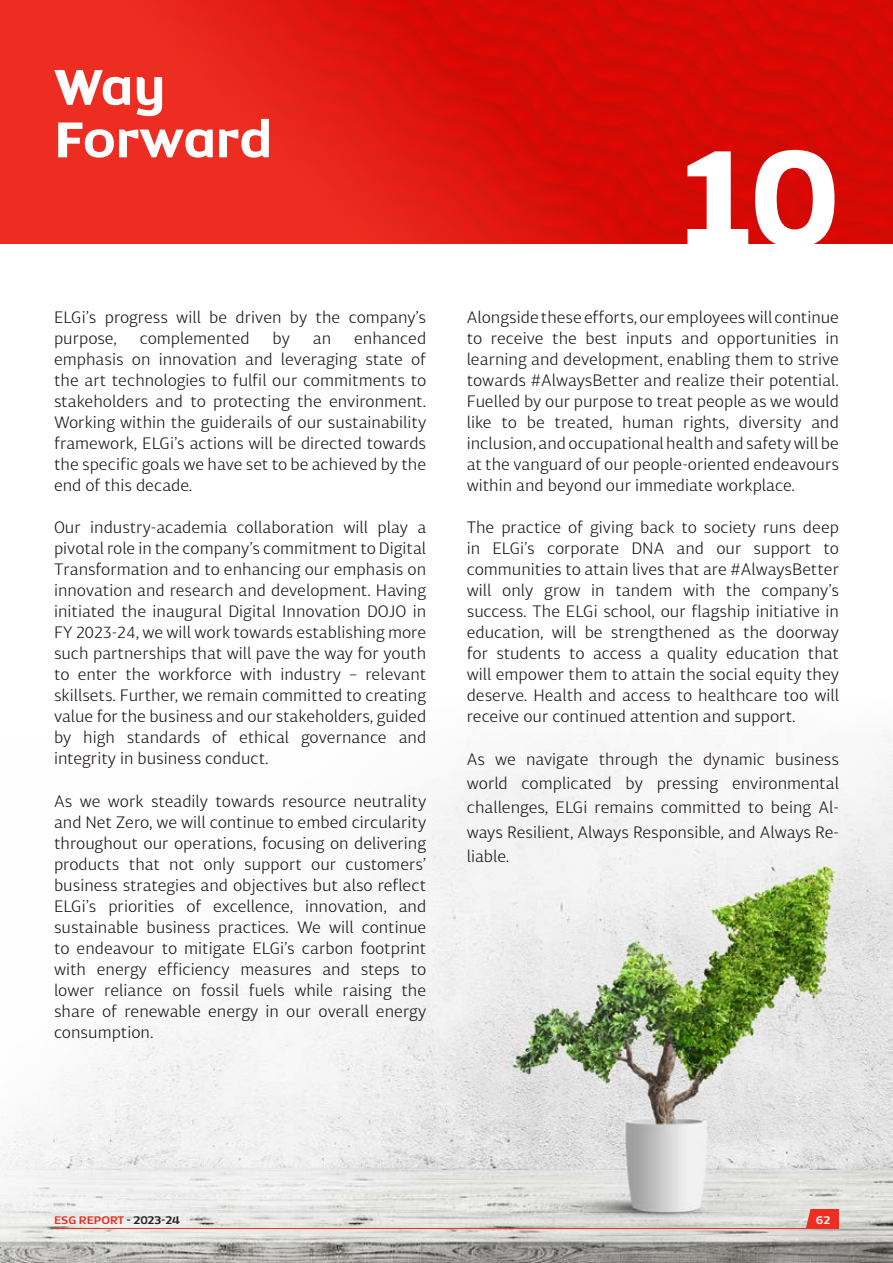
<style>
.page{position:relative;width:893px;height:1263px;background:#fff}
.page>*{position:absolute;margin:0;border:0;box-sizing:border-box;transform-origin:0 0}
.Headline{font:700 148.65px "Dynasty OT";color:#fff}
.TOC_Heading{font:700 54.3px/52.5px "Dynasty OT";color:#fff}
.Body_Paragraph{font:300 16.5px/21px "Diaria Sans Pro";color:#1a1415;text-align:justify}
.t1{font:600 12px "Dynasty OT";color:#ee2e22}
.t2{font:600 12px "Dynasty OT";color:#fff}
.s1{color:#231f20}
</style>
<div class="page">
<img style="left:0;top:720px;width:893px;height:543px">
<img style="left:0;top:0;width:893px;height:243px">
<hr style="left:54px;top:1228px;width:785px;height:1px;background:#ee2e22">
<svg style="left:806px;top:1209px;width:33px;height:19px"></svg>
<p class="TOC_Heading" style="left:54px;top:59px;width:220px">Way<br>Forward</p>
<p class="Body_Paragraph" style="left:54px;top:307px;width:374px">ELGi’s progress will be driven by the company’s purpose,</p>
<p class="Body_Paragraph" style="left:54px;top:328px;width:374px;text-indent:300px">enhanced emphasis on innovation and leveraging state of the art technologies to fulfil our commitments to stakeholders and to protecting the environment.<br>Working within the guiderails of our sustainability framework, ELGi’s actions will be directed towards the specific goals we have set to be achieved by the end of this decade.</p>
<p class="Body_Paragraph" style="left:54px;top:517px;width:374px">Our industry-academia collaboration will play a pivotal role in the company’s commitment to Digital Transformation and to enhancing our emphasis on innovation and research and development. Having initiated the inaugural Digital Innovation DOJO in FY 2023-24, we will work towards establishing more such partnerships that will pave the way for youth to enter the workforce with industry – relevant skillsets. Further, we remain committed to creating value for the business and our stakeholders, guided by high standards of ethical governance and integrity in business conduct.</p>
<p class="Body_Paragraph" style="left:54px;top:790px;width:374px">As we work steadily towards resource neutrality and Net Zero, we will continue to embed circularity throughout our operations, focusing on delivering products that not only support our customers’ business strategies and objectives but also reflect ELGi’s priorities of excellence, innovation, and sustainable business practices. We will continue to endeavour to mitigate ELGi’s carbon footprint with energy efficiency measures and steps to lower reliance on fossil fuels while raising the share of renewable energy in our overall energy consumption.</p>
<p class="Body_Paragraph" style="left:140px;top:328px;width:111px">complemented</p>
<p class="Body_Paragraph" style="left:273px;top:328px;width:19px">by</p>
<p class="Body_Paragraph" style="left:313px;top:328px;width:20px">an</p>
<p class="Headline" style="left:683px;top:105px;width:159px">10</p>
<p class="Body_Paragraph" style="left:467px;top:307px;width:374px">Alongside these efforts, our employees will continue to receive the best inputs and opportunities in learning and development, enabling them to strive towards #AlwaysBetter and realize their potential.<br>Fuelled by our purpose to treat people as we would like to be treated, human rights, diversity and inclusion, and occupational health and safety will be at the vanguard of our people-oriented endeavours within and beyond our immediate workplace.</p>
<p class="Body_Paragraph" style="left:467px;top:517px;width:374px">The practice of giving back to society runs deep in ELGi’s corporate DNA and our support to communities to attain lives that are #AlwaysBetter will only grow in tandem with the company’s success. The ELGi school, our flagship initiative in education, will be strengthened as the doorway for students to access a quality education that will empower them to attain the social equity they deserve. Health and access to healthcare too will receive our continued attention and support.</p>
<p class="Body_Paragraph" style="left:467px;top:746px;width:374px;line-height:24.3px">As we navigate through the dynamic business world complicated by pressing environmental challenges, ELGi remains committed to being Al&shy;ways Resilient, Always Responsible, and Always Re&shy;liable.</p>
<p class="t1" style="left:54px;top:1212px;width:127px">ESG REPORT <span class="s1">- 2023-24</span></p>
<p class="t2" style="left:816px;top:1212px;width:16px">62</p>
</div>
